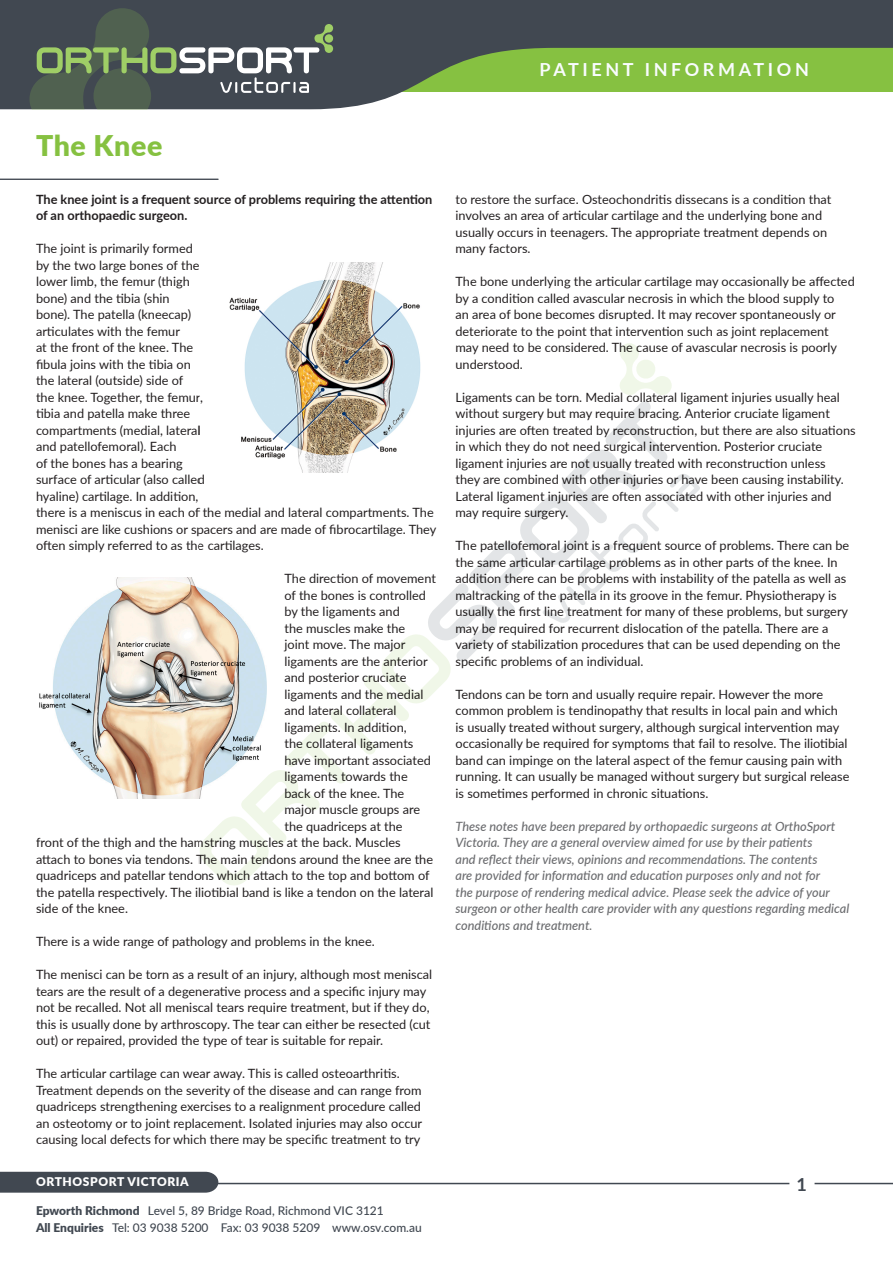
<style>
.page{position:relative;width:893px;height:1263px;background:#fff}
.page>*{position:absolute;margin:0;border:0;box-sizing:border-box;transform-origin:0 0}
.t1{font:900 28.5px "Lato";letter-spacing:.02em;color:#86c141}
.t2{font:700 18px "Lato";letter-spacing:.2em;color:#f9fcfe}
.t3{font:700 18px "Lato";color:#414851}
.Body{font:12.75px/16.5px "Lato";color:#231f20}
.Disclaimer{font:italic 500 12.75px/16.5px "Lato";color:#6c6d70}
.Intro_Body{font:700 12.75px/16.5px "Lato";color:#231f20}
.t4{font:500 12px/16.5px "Lato";color:#414851}
.t5{font:900 12px "Lato";letter-spacing:.05em;color:#fff}
.s1{font-weight:900}
</style>
<div class="page">
<svg style="left:0;top:0;width:893px;height:109px;fill:#414851"></svg>
<hr style="left:200px;top:1183px;width:589px;height:1px;background:#414851">
<div style="left:0;top:1172px;width:218px;height:21px;background:#414851"></div>
<hr style="left:814px;top:1183px;width:79px;height:1px;background:#414851">
<svg style="left:30px;top:8px;width:303px;height:102px"></svg>
<hr style="left:0;top:179px;width:218px;height:1px;background:#414851">
<img style="left:229px;top:262px;width:192px;height:139px">
<img style="left:39px;top:578px;width:160px;height:220px">
<svg style="left:620px;top:343px;width:52px;height:52px"></svg>
<svg style="left:199px;top:401px;width:501px;height:485px"></svg>
<h2 class="t2" style="left:539px;top:56px;width:271px">PATIENT INFORMATION</h2>
<p class="t1" style="left:36px;top:124px;width:128px">The Knee</p>
<p class="Intro_Body" style="left:36px;top:190px;width:398px">The knee joint is a frequent source of problems requiring the attention of an orthopaedic surgeon.</p>
<p class="Body" style="left:36px;top:240px;width:402px">The joint is primarily formed<br>by the two large bones of the<br>lower limb, the femur (thigh<br>bone) and the tibia (shin<br>bone). The patella (kneecap)<br>articulates with the femur<br>at the front of the knee. The<br>fibula joins with the tibia on<br>the lateral (outside) side of<br>the knee. Together, the femur,<br>tibia and patella make three<br>compartments (medial, lateral<br>and patellofemoral). Each<br>of the bones has a bearing<br>surface of articular (also called<br>hyaline) cartilage. In addition,<br>there is a meniscus in each of the medial and lateral compartments. The menisci are like cushions or spacers and are made of fibrocartilage. They often simply referred to as the cartilages.</p>
<p class="Body" style="left:284px;top:570px;width:153px">The direction of movement</p>
<p class="Body" style="left:284px;top:586px;width:143px">of the bones is controlled</p>
<p class="Body" style="left:284px;top:603px;width:117px">by the ligaments and</p>
<p class="Body" style="left:284px;top:619px;width:122px">the muscles make the</p>
<p class="Body" style="left:284px;top:636px;width:123px">joint move. The major</p>
<p class="Body" style="left:284px;top:652px;width:145px">ligaments are the anterior</p>
<p class="Body" style="left:284px;top:669px;width:124px">and posterior cruciate</p>
<p class="Body" style="left:284px;top:685px;width:140px">ligaments and the medial</p>
<p class="Body" style="left:284px;top:702px;width:114px">and lateral collateral</p>
<p class="Body" style="left:284px;top:718px;width:124px">ligaments. In addition,</p>
<p class="Body" style="left:284px;top:735px;width:130px">the collateral ligaments</p>
<p class="Body" style="left:284px;top:751px;width:148px">have important associated</p>
<p class="Body" style="left:284px;top:768px;width:125px">ligaments towards the</p>
<p class="Body" style="left:284px;top:784px;width:121px">back of the knee. The</p>
<p class="Body" style="left:284px;top:801px;width:137px">major muscle groups are</p>
<p class="Body" style="left:284px;top:817px;width:120px">the quadriceps at the</p>
<p class="Body" style="left:36px;top:834px;width:366px">front of the thigh and the hamstring muscles at the back. Muscles</p>
<p class="Body" style="left:36px;top:850px;width:399px">attach to bones via tendons. The main tendons around the knee are the</p>
<p class="Body" style="left:36px;top:867px;width:395px">quadriceps and patellar tendons which attach to the top and bottom of</p>
<p class="Body" style="left:36px;top:883px;width:399px">the patella respectively. The iliotibial band is like a tendon on the lateral</p>
<p class="Body" style="left:36px;top:900px;width:94px">side of the knee.</p>
<p class="Body" style="left:36px;top:933px;width:340px">There is a wide range of pathology and problems in the knee.</p>
<p class="Body" style="left:36px;top:966px;width:398px">The menisci can be torn as a result of an injury, although most meniscal tears are the result of a degenerative process and a specific injury may not be recalled. Not all meniscal tears require treatment, but if they do, this is usually done by arthroscopy. The tear can either be resected (cut out) or repaired, provided the type of tear is suitable for repair.</p>
<p class="Body" style="left:36px;top:1065px;width:388px">The articular cartilage can wear away. This is called osteoarthritis.<br>Treatment depends on the severity of the disease and can range from quadriceps strengthening exercises to a realignment procedure called an osteotomy or to joint replacement. Isolated injuries may also occur causing local defects for which there may be specific treatment to try</p>
<p class="Body" style="left:455px;top:190px;width:377px">to restore the surface. Osteochondritis dissecans is a condition that involves an area of articular cartilage and the underlying bone and usually occurs in teenagers. The appropriate treatment depends on many factors.</p>
<p class="Body" style="left:455px;top:273px;width:401px">The bone underlying the articular cartilage may occasionally be affected by a condition called avascular necrosis in which the blood supply to<br>an area of bone becomes disrupted. It may recover spontaneously or deteriorate to the point that intervention such as joint replacement may need to be considered. The cause of avascular necrosis is poorly understood.</p>
<p class="Body" style="left:455px;top:388px;width:402px">Ligaments can be torn. Medial collateral ligament injuries usually heal without surgery but may require bracing. Anterior cruciate ligament injuries are often treated by reconstruction, but there are also situations in which they do not need surgical intervention. Posterior cruciate ligament injuries are not usually treated with reconstruction unless<br>they are combined with other injuries or have been causing instability.<br>Lateral ligament injuries are often associated with other injuries and may require surgery.</p>
<p class="Body" style="left:455px;top:537px;width:395px">The patellofemoral joint is a frequent source of problems. There can be the same articular cartilage problems as in other parts of the knee. In addition there can be problems with instability of the patella as well as maltracking of the patella in its groove in the femur. Physiotherapy is usually the first line treatment for many of these problems, but surgery may be required for recurrent dislocation of the patella. There are a variety of stabilization procedures that can be used depending on the specific problems of an individual.</p>
<p class="Body" style="left:455px;top:685px;width:395px">Tendons can be torn and usually require repair. However the more common problem is tendinopathy that results in local pain and which is usually treated without surgery, although surgical intervention may occasionally be required for symptoms that fail to resolve. The iliotibial band can impinge on the lateral aspect of the femur causing pain with running. It can usually be managed without surgery but surgical release is sometimes performed in chronic situations.</p>
<p class="Disclaimer" style="left:455px;top:817px;width:395px">These notes have been prepared by orthopaedic surgeons at OrthoSport Victoria. They are a general overview aimed for use by their patients<br>and reflect their views, opinions and recommendations. The contents<br>are provided for information and education purposes only and not for<br>the purpose of rendering medical advice. Please seek the advice of your surgeon or other health care provider with any questions regarding medical conditions and treatment.</p>
<p class="t5" style="left:36px;top:1173px;width:154px">ORTHOSPORT VICTORIA</p>
<h2 class="t3" style="left:796px;top:1171px;width:12px">1</h2>
<p class="t4" style="left:36px;top:1202px;width:387px"><span class="s1">Epworth Richmond</span> Level 5, 89 Bridge Road, Richmond VIC 3121<br><span class="s1">All Enquiries</span> Tel: 03 9038 5200 Fax: 03 9038 5209 www.osv.com.au</p>
</div>
